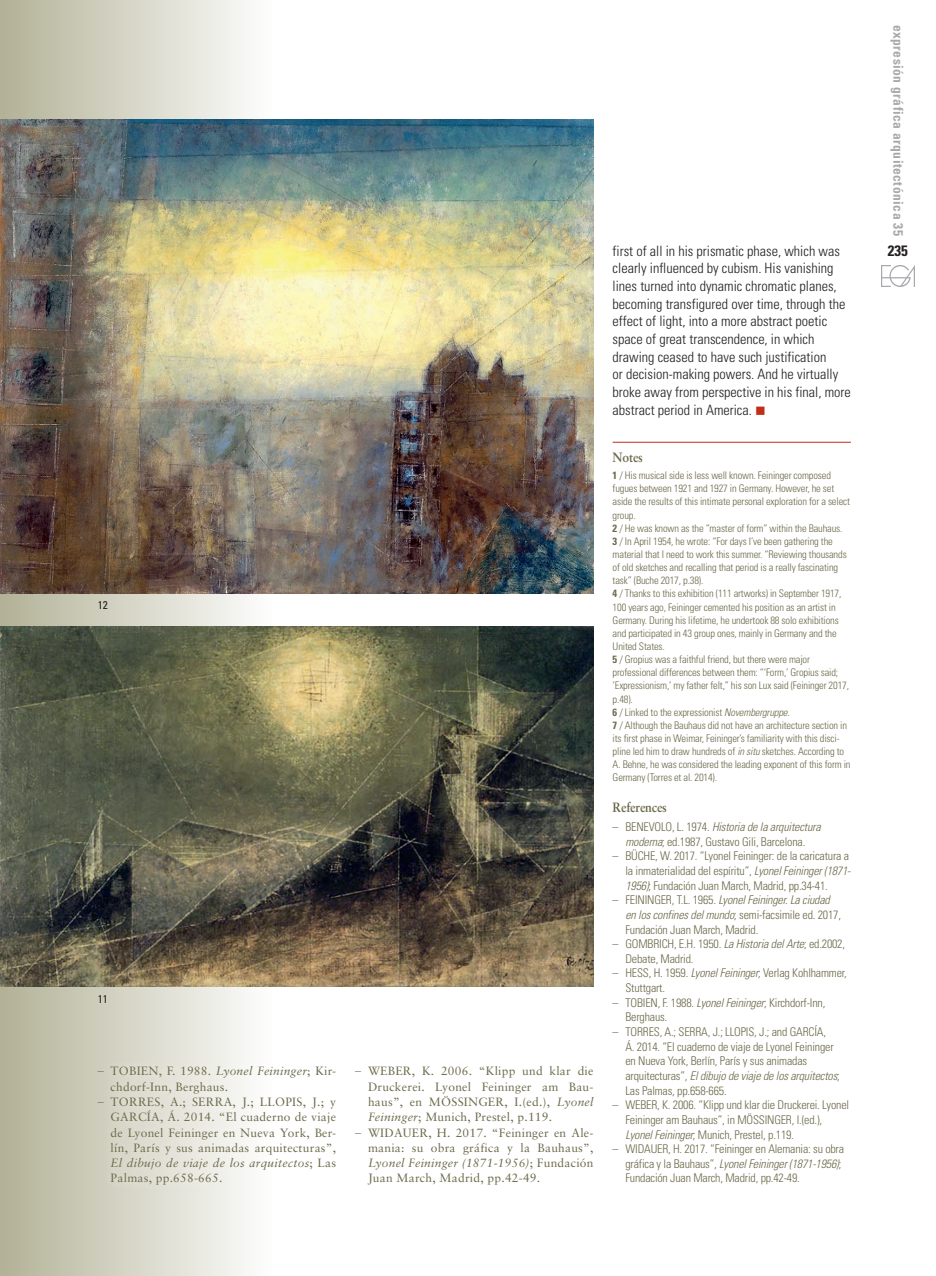
<style>
.page{position:relative;width:936px;height:1276px;background:#fff}
.page>*{position:absolute;margin:0;border:0;box-sizing:border-box;transform-origin:0 0}
.t1{font:700 condensed 15px "Univers";color:#231f20}
.t2{font:300 condensed 14.25px/17.7px "Univers";color:#231f20}
.t3{font:700 condensed 13.5px "Univers";letter-spacing:.035em;color:#a8a9ad}
.t4{font:700 13.5px "Sabon";letter-spacing:-.015em;color:#6d6a4a;scale:.9 1}
.t5{font:300 condensed 12px/14.7px "Univers";letter-spacing:-.015em;color:#6d6a4a}
.t6{font:12px/15.3px "Sabon";letter-spacing:.02em;color:#6d6a4a;text-align:justify}
.PIES_DE_FOTO_INGLES{font:condensed 11.25px "Univers";color:#231f20}
.Texto_nota_al_final{font:300 condensed 10.5px/13.2px "Univers";letter-spacing:-.015em;color:#6d6a4a}
.s1{font-family:"Univers";font-weight:300;font-stretch:condensed}
.s2{font-style:italic}
.s3{color:#c02d19}
.s4{font-weight:700}
</style>
<div class="page">
<img style="left:881px;top:265px;width:33px;height:21px">
<div style="left:0;top:0;width:272px;height:1276px;background:linear-gradient(to right,#b2b196,#fdfdfc)"></div>
<hr style="left:612px;top:442px;width:238px;height:1px;background:#c02d19">
<div style="left:88px;top:1056px;width:279px;height:158px;background:#fff;opacity:.75"></div>
<img style="left:0;top:626px;width:593px;height:360px">
<img style="left:0;top:119px;width:593px;height:474px">
<p class="PIES_DE_FOTO_INGLES" style="left:98px;top:598px;width:11px">12</p>
<p class="PIES_DE_FOTO_INGLES" style="left:98px;top:991px;width:11px">11</p>
<p class="t6" style="left:111px;top:1063px;width:227px;text-indent:-13px"><span class="s1">–</span> TOBIEN, F. 1988. <span class="s2">Lyonel Feininger</span>; Kir&shy;chdorf-Inn, Berghaus.</p>
<p class="t6" style="left:111px;top:1094px;width:227px;text-indent:-13px"><span class="s1">–</span> TORRES, A.; SERRA, J.; LLOPIS, J.; y GARCÍA, Á. 2014. “El cuaderno de viaje de Lyonel Feininger en Nueva York, Ber&shy;lín, París y sus animadas arquitecturas”, <span class="s2">El dibujo de viaje de los arquitectos</span>; Las Palmas, pp.658-665.</p>
<p class="t6" style="left:368px;top:1063px;width:227px;text-indent:-13px"><span class="s1">–</span> WEBER, K. 2006. “Klipp und klar die Druckerei. Lyonel Feininger am Bau&shy;haus”, en MÖSSINGER, I.(ed.), <span class="s2">Lyonel Feininger</span>; Munich, Prestel, p.119.</p>
<p class="t6" style="left:368px;top:1124px;width:227px;text-indent:-13px"><span class="s1">–</span> WIDAUER, H. 2017. “Feininger en Ale&shy;mania: su obra gráfica y la Bauhaus”, <span class="s2">Lyonel Feininger (1871-1956)</span>; Fundación Juan March, Madrid, pp.42-49.</p>
<p class="t2" style="left:612px;top:242px;width:240px">first of all in his prismatic phase, which was clearly influenced by cubism. His vanishing lines turned into dynamic chromatic planes, becoming transfigured over time, through the effect of light, into a more abstract poetic space of great transcendence, in which drawing ceased to have such justification<br>or decision-making powers. And he virtually broke away from perspective in his final, more abstract period in America. <span class="s3">■</span></p>
<p class="t4" style="left:612px;top:449px;width:35px">Notes</p>
<p class="Texto_nota_al_final" style="left:612px;top:469px;width:239px"><span class="s4">1</span> / His musical side is less well known. Feininger composed fugues between 1921 and 1927 in Germany. However, he set aside the results of this intimate personal exploration for a select group.</p>
<p class="Texto_nota_al_final" style="left:612px;top:521px;width:231px"><span class="s4">2</span> / He was known as the “master of form” within the Bauhaus.</p>
<p class="Texto_nota_al_final" style="left:612px;top:534px;width:235px"><span class="s4">3</span> / In April 1954, he wrote: “For days I’ve been gathering the material that I need to work this summer. “Reviewing thousands of old sketches and recalling that period is a really fascinating task” (Buche 2017, p.38).</p>
<p class="Texto_nota_al_final" style="left:612px;top:587px;width:230px"><span class="s4">4</span> / Thanks to this exhibition (111 artworks) in September 1917, 100 years ago, Feininger cemented his position as an artist in Germany. During his lifetime, he undertook 88 solo exhibitions and participated in 43 group ones, mainly in Germany and the United States.</p>
<p class="Texto_nota_al_final" style="left:612px;top:653px;width:238px"><span class="s4">5</span> / Gropius was a faithful friend, but there were major professional differences between them: “‘Form,’ Gropius said; ‘Expressionism,’ my father felt,” his son Lux said (Feininger 2017, p.48).</p>
<p class="Texto_nota_al_final" style="left:612px;top:705px;width:178px"><span class="s4">6</span> / Linked to the expressionist <span class="s2">Novembergruppe.</span></p>
<p class="Texto_nota_al_final" style="left:612px;top:718px;width:239px"><span class="s4">7</span> / Although the Bauhaus did not have an architecture section in its first phase in Weimar, Feininger’s familiarity with this disci&shy;pline led him to draw hundreds of <span class="s2">in situ</span> sketches. According to A. Behne, he was considered the leading exponent of this form in Germany (Torres et al. 2014).</p>
<p class="t4" style="left:612px;top:799px;width:62px">References</p>
<p class="t5" style="left:612px;top:819px;width:209px;text-align:center">– BENEVOLO, L. 1974. <span class="s2">Historia de la arquitectura moderna</span>; ed.1987, Gustavo Gili, Barcelona.</p>
<p class="t5" style="left:625px;top:849px;width:227px;text-align:justify;text-indent:-13px">– BÜCHE, W. 2017. “Lyonel Feininger: de la caricatura a la inmaterialidad del espíritu”, <span class="s2">Lyonel Feininger (1871- 1956)</span>; Fundación Juan March, Madrid, pp.34-41.</p>
<p class="t5" style="left:625px;top:892px;width:217px;text-indent:-13px">– FEININGER, T.L. 1965. <span class="s2">Lyonel Feininger. La ciudad en los confines del mundo</span>; semi-facsimile ed. 2017,<br>Fundación Juan March, Madrid.</p>
<p class="t5" style="left:625px;top:936px;width:221px;text-indent:-13px">– GOMBRICH, E.H. 1950. <span class="s2">La Historia del Arte</span>; ed.2002,<br>Debate, Madrid.</p>
<p class="t5" style="left:625px;top:966px;width:223px;text-indent:-13px">– HESS, H. 1959. <span class="s2">Lyonel Feininger</span>; Verlag Kohlhammer,<br>Stuttgart.</p>
<p class="t5" style="left:625px;top:995px;width:201px;text-indent:-13px">– TOBIEN, F. 1988. <span class="s2">Lyonel Feininger</span>; Kirchdorf-Inn,<br>Berghaus.</p>
<p class="t5" style="left:625px;top:1024px;width:216px;text-indent:-13px">– TORRES, A.; SERRA, J.; LLOPIS, J.; and GARCÍA,<br>Á. 2014. “El cuaderno de viaje de Lyonel Feininger en Nueva York, Berlín, París y sus animadas arquitecturas”, <span class="s2">El dibujo de viaje de los arquitectos</span>; Las Palmas, pp.658-665.</p>
<p class="t5" style="left:625px;top:1097px;width:225px;text-indent:-13px">– WEBER, K. 2006. “Klipp und klar die Druckerei. Lyonel<br>Feininger am Bauhaus”, in MÖSSINGER, I.(ed.),<br><span class="s2">Lyonel Feininger</span>; Munich, Prestel, p.119.</p>
<p class="t5" style="left:625px;top:1141px;width:220px;text-indent:-13px">– WIDAUER, H. 2017. “Feininger en Alemania: su obra gráfica y la Bauhaus”, <span class="s2">Lyonel Feininger (1871-1956)</span>;<br>Fundación Juan March, Madrid, pp.42-49.</p>
<p class="t3" style="left:906px;top:25px;width:213px;rotate:90deg">expresión gráfica arquitectónica 35</p>
<p class="t1" style="left:887px;top:242px;width:21px">235</p>
</div>
